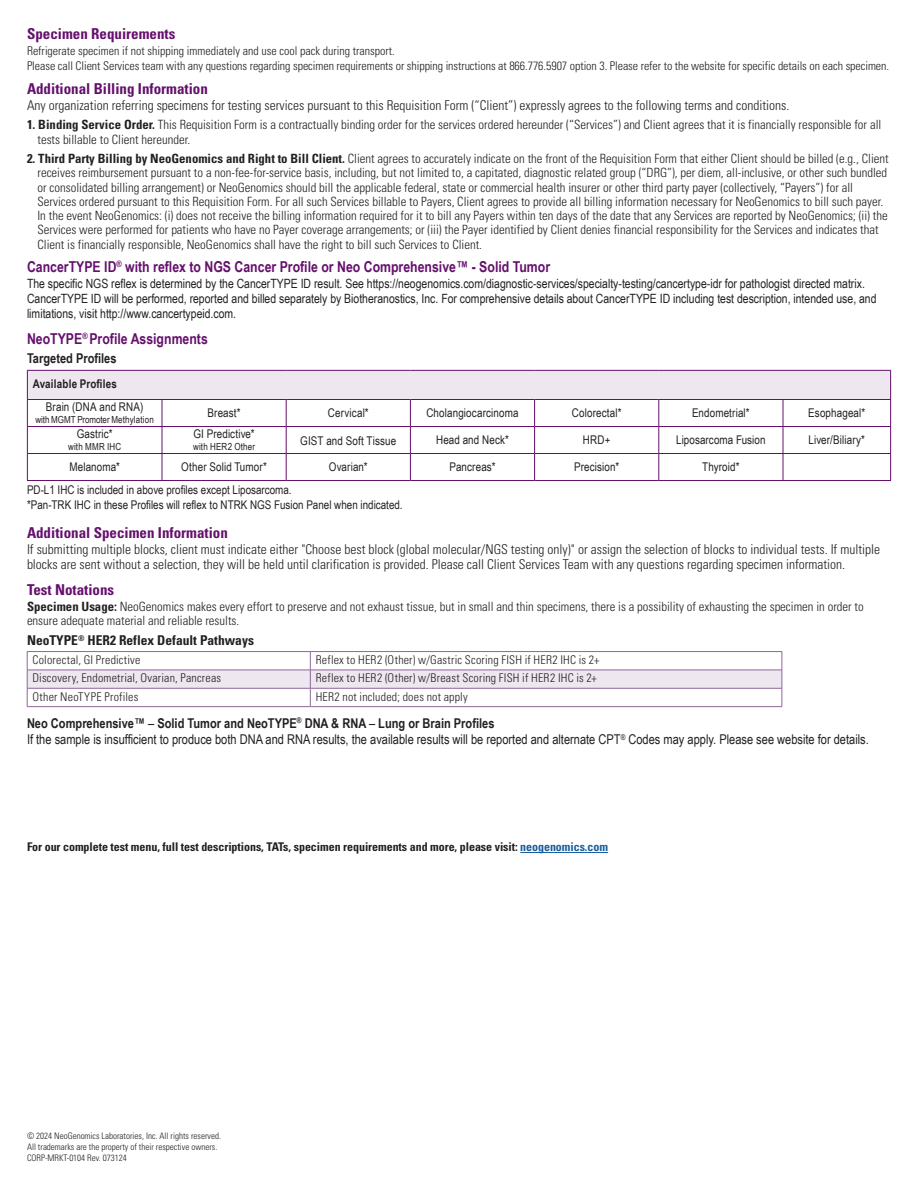
<style>
.page{position:relative;width:918px;height:1188px;background:#fff}
.page>*{position:absolute;margin:0;border:0;box-sizing:border-box;transform-origin:0 0}
.Back_Page_Headers{font:700 15px "Arial Narrow";color:#64106c}
.Back_Page_Headers-2{font:700 condensed 15px "Univers";color:#64106c}
.Back_Page_Headers-3{font:300 condensed 13.5px/15px "Univers";color:#231f20}
.BackPage-Bullet_Text{font:13.5px "Arial Narrow";color:#231f20}
.BackPage-Bullet_Text-2{font:300 condensed 13.5px "Univers";color:#231f20}
.BackPage-Bullet_Text-3{font:700 13.5px "Arial Narrow";color:#231f20}
.BackPage-Bullet_Text-4{font:700 condensed 13.5px "Univers";color:#231f20}
.Back_Page_Headers-4{font:700 13.5px "Arial Narrow";color:#231f20}
.BackPage-Bullet_Text-5{font:300 condensed 12.75px/14.2px "Univers";color:#231f20}
.Back_Page_Headers-5{font:12.75px/15px "Arial Narrow";color:#231f20}
.BackPage-Bullet_Text-6{font:300 condensed 12px "Univers";letter-spacing:-.005em;color:#231f20}
.Annual_Notice_to_Physicians_Content{font:12px "Arial Narrow";letter-spacing:.01em;color:#231f20}
.Annual_Notice_to_Physicians_Content-2{font:300 condensed 12px "Univers";letter-spacing:.02em;color:#231f20}
.BackPage-Bullet_Text-7{font:12px "Arial Narrow";color:#231f20}
.Subheader{font:700 condensed 12px "Univers";letter-spacing:-.005em;color:#231f20}
.Annual_Notice_to_Physicians_Content-3{font:700 12px "Arial Narrow";letter-spacing:.015em;color:#231f20}
.Annual_Notice_to_Physicians_Content-4{font:9.75px "Arial Narrow";letter-spacing:.015em;color:#231f20}
.t1{font:300 condensed 9px/10.8px "Univers";color:#231f20}
.s1{font-weight:700}
.s2{font-weight:400}
.s3{color:#175d9e}
</style>
<div class="page">
<svg style="left:27px;top:370px;width:864px;height:110px"></svg>
<hr style="left:27px;top:480px;width:135px;height:1px;background:#64106c">
<hr style="left:162px;top:480px;width:124px;height:1px;background:#64106c">
<hr style="left:286px;top:480px;width:124px;height:1px;background:#64106c">
<hr style="left:410px;top:480px;width:125px;height:1px;background:#64106c">
<hr style="left:535px;top:480px;width:124px;height:1px;background:#64106c">
<hr style="left:659px;top:480px;width:124px;height:1px;background:#64106c">
<hr style="left:783px;top:480px;width:108px;height:1px;background:#64106c">
<hr style="left:27px;top:651px;width:283px;height:1px;background:#8f669a">
<hr style="left:310px;top:651px;width:472px;height:1px;background:#8f669a">
<svg style="left:27px;top:652px;width:756px;height:54px"></svg>
<hr style="left:27px;top:706px;width:283px;height:1px;background:#8f669a">
<hr style="left:310px;top:706px;width:472px;height:1px;background:#8f669a">
<hr style="left:520px;top:852px;width:88px;height:1px;background:#175d9e">
<p class="Back_Page_Headers-2" style="left:27px;top:24px;width:150px">Specimen Requirements</p>
<p class="BackPage-Bullet_Text-6" style="left:27px;top:44px;width:369px">Refrigerate specimen if not shipping immediately and use cool pack during transport.</p>
<p class="BackPage-Bullet_Text-6" style="left:27px;top:59px;width:864px">Please call Client Services team with any questions regarding specimen requirements or shipping instructions at 866.776.5907 option 3. Please refer to the website for specific details on each specimen.</p>
<p class="Back_Page_Headers-2" style="left:27px;top:79px;width:182px">Additional Billing Information</p>
<p class="BackPage-Bullet_Text-2" style="left:27px;top:97px;width:764px">Any organization referring specimens for testing services pursuant to this Requisition Form (“Client”) expressly agrees to the following terms and conditions.</p>
<p class="BackPage-Bullet_Text-5" style="left:38px;top:118px;width:845px;text-indent:-10px"><span class="s1">1. Binding Service Order.</span> This Requisition Form is a contractually binding order for the services ordered hereunder (“Services”) and Client agrees that it is financially responsible for all tests billable to Client hereunder.</p>
<p class="BackPage-Bullet_Text-5" style="left:38px;top:152px;width:853px;text-indent:-10px"><span class="s1">2. Third Party Billing by NeoGenomics and Right to Bill Client.</span> Client agrees to accurately indicate on the front of the Requisition Form that either Client should be billed (e.g., Client receives reimbursement pursuant to a non-fee-for-service basis, including, but not limited to, a capitated, diagnostic related group (“DRG”), per diem, all-inclusive, or other such bundled or consolidated billing arrangement) or NeoGenomics should bill the applicable federal, state or commercial health insurer or other third party payer (collectively, “Payers”) for all Services ordered pursuant to this Requisition Form. For all such Services billable to Payers, Client agrees to provide all billing information necessary for NeoGenomics to bill such payer.<br>In the event NeoGenomics: (i) does not receive the billing information required for it to bill any Payers within ten days of the date that any Services are reported by NeoGenomics; (ii) the Services were performed for patients who have no Payer coverage arrangements; or (iii) the Payer identified by Client denies financial responsibility for the Services and indicates that Client is financially responsible, NeoGenomics shall have the right to bill such Services to Client.</p>
<p class="Back_Page_Headers" style="left:27px;top:256px;width:525px">CancerTYPE ID<sup>®</sup> with reflex to NGS Cancer Profile or Neo Comprehensive™ - Solid Tumor</p>
<p class="Back_Page_Headers-5" style="left:27px;top:276px;width:851px">The specific NGS reflex is determined by the CancerTYPE ID result. See https://neogenomics.com/diagnostic-services/specialty-testing/cancertype-idr for pathologist directed matrix.<br>CancerTYPE ID will be performed, reported and billed separately by Biotheranostics, Inc. For comprehensive details about CancerTYPE ID including test description, intended use, and limitations, visit http://www.cancertypeid.com.</p>
<p class="Back_Page_Headers" style="left:27px;top:327px;width:182px">NeoTYPE<sup>®</sup> Profile Assignments</p>
<p class="Back_Page_Headers-4" style="left:27px;top:348px;width:91px">Targeted Profiles</p>
<p class="Annual_Notice_to_Physicians_Content-3" style="left:33px;top:374px;width:86px">Available Profiles</p>
<p class="Annual_Notice_to_Physicians_Content" style="left:46px;top:398px;width:99px">Brain (DNA and RNA)</p>
<p class="Annual_Notice_to_Physicians_Content-4" style="left:35px;top:413px;width:120px">with MGMT Promoter Methylation</p>
<p class="Annual_Notice_to_Physicians_Content" style="left:208px;top:404px;width:35px">Breast*</p>
<p class="Annual_Notice_to_Physicians_Content" style="left:328px;top:404px;width:43px">Cervical*</p>
<p class="Annual_Notice_to_Physicians_Content" style="left:426px;top:404px;width:94px">Cholangiocarcinoma</p>
<p class="Annual_Notice_to_Physicians_Content" style="left:572px;top:404px;width:51px">Colorectal*</p>
<p class="Annual_Notice_to_Physicians_Content" style="left:692px;top:404px;width:59px">Endometrial*</p>
<p class="Annual_Notice_to_Physicians_Content" style="left:808px;top:404px;width:59px">Esophageal*</p>
<p class="Annual_Notice_to_Physicians_Content" style="left:77px;top:425px;width:38px">Gastric*</p>
<p class="Annual_Notice_to_Physicians_Content-4" style="left:68px;top:440px;width:55px">with MMR IHC</p>
<p class="Annual_Notice_to_Physicians_Content" style="left:193px;top:425px;width:63px">GI Predictive*</p>
<p class="Annual_Notice_to_Physicians_Content-4" style="left:193px;top:440px;width:64px">with HER2 Other</p>
<p class="Annual_Notice_to_Physicians_Content" style="left:300px;top:432px;width:98px">GIST and Soft Tissue</p>
<p class="Annual_Notice_to_Physicians_Content" style="left:436px;top:431px;width:74px">Head and Neck*</p>
<p class="Annual_Notice_to_Physicians_Content" style="left:583px;top:431px;width:29px">HRD+</p>
<p class="Annual_Notice_to_Physicians_Content" style="left:676px;top:431px;width:91px">Liposarcoma Fusion</p>
<p class="Annual_Notice_to_Physicians_Content" style="left:809px;top:431px;width:58px">Liver/Biliary*</p>
<p class="Annual_Notice_to_Physicians_Content" style="left:69px;top:458px;width:52px">Melanoma*</p>
<p class="Annual_Notice_to_Physicians_Content" style="left:181px;top:458px;width:87px">Other Solid Tumor*</p>
<p class="Annual_Notice_to_Physicians_Content" style="left:329px;top:458px;width:41px">Ovarian*</p>
<p class="Annual_Notice_to_Physicians_Content" style="left:449px;top:458px;width:48px">Pancreas*</p>
<p class="Annual_Notice_to_Physicians_Content" style="left:574px;top:458px;width:47px">Precision*</p>
<p class="Annual_Notice_to_Physicians_Content" style="left:702px;top:458px;width:39px">Thyroid*</p>
<p class="BackPage-Bullet_Text-7" style="left:27px;top:481px;width:266px">PD-L1 IHC is included in above profiles except Liposarcoma.</p>
<p class="BackPage-Bullet_Text-7" style="left:27px;top:496px;width:377px">*Pan-TRK IHC in these Profiles will reflex to NTRK NGS Fusion Panel when indicated.</p>
<p class="Back_Page_Headers-2" style="left:27px;top:523px;width:202px">Additional Specimen Information</p>
<p class="Back_Page_Headers-3" style="left:27px;top:542px;width:855px">If submitting multiple blocks, client must indicate either "Choose best block (global molecular/NGS testing only)" or assign the selection of blocks to individual tests. If multiple blocks are sent without a selection, they will be held until clarification is provided. Please call Client Services Team with any questions regarding specimen information.</p>
<p class="Back_Page_Headers-2" style="left:27px;top:581px;width:89px">Test Notations</p>
<p class="BackPage-Bullet_Text-5" style="left:27px;top:599px;width:838px"><span class="s1">Specimen Usage:</span> NeoGenomics makes every effort to preserve and not exhaust tissue, but in small and thin specimens, there is a possibility of exhausting the specimen in order to ensure adequate material and reliable results.</p>
<p class="BackPage-Bullet_Text-4" style="left:27px;top:632px;width:229px">NeoTYPE<sup>®</sup> HER2 Reflex Default Pathways</p>
<p class="Annual_Notice_to_Physicians_Content-2" style="left:33px;top:653px;width:109px">Colorectal, GI Predictive</p>
<p class="Annual_Notice_to_Physicians_Content-2" style="left:316px;top:653px;width:285px">Reflex to HER2 (Other) w/Gastric Scoring FISH if HER2 IHC is 2+</p>
<p class="Annual_Notice_to_Physicians_Content-2" style="left:33px;top:671px;width:190px">Discovery, Endometrial, Ovarian, Pancreas</p>
<p class="Annual_Notice_to_Physicians_Content-2" style="left:316px;top:671px;width:283px">Reflex to HER2 (Other) w/Breast Scoring FISH if HER2 IHC is 2+</p>
<p class="Annual_Notice_to_Physicians_Content-2" style="left:33px;top:689px;width:107px">Other NeoTYPE Profiles</p>
<p class="Annual_Notice_to_Physicians_Content-2" style="left:316px;top:689px;width:154px">HER2 not included; does not apply</p>
<p class="BackPage-Bullet_Text-3" style="left:27px;top:713px;width:469px">Neo Comprehensive™ <span class="s2">–</span> Solid Tumor and NeoTYPE<sup>®</sup> DNA &amp; RNA <span class="s2">–</span> Lung or Brain Profiles</p>
<p class="BackPage-Bullet_Text" style="left:27px;top:730px;width:843px">If the sample is insufficient to produce both DNA and RNA results, the available results will be reported and alternate CPT<sup>®</sup> Codes may apply. Please see website for details.</p>
<p class="Subheader" style="left:27px;top:840px;width:583px">For our complete test menu, full test descriptions, TATs, specimen requirements and more, please visit: <span class="s3">neogenomics.com</span></p>
<p class="t1" style="left:27px;top:1131px;width:196px">© 2024 NeoGenomics Laboratories, Inc. All rights reserved.</p>
<p class="t1" style="left:27px;top:1142px;width:192px">All trademarks are the property of their respective owners.<br>CORP-MRKT-0104 Rev. 073124</p>
</div>
